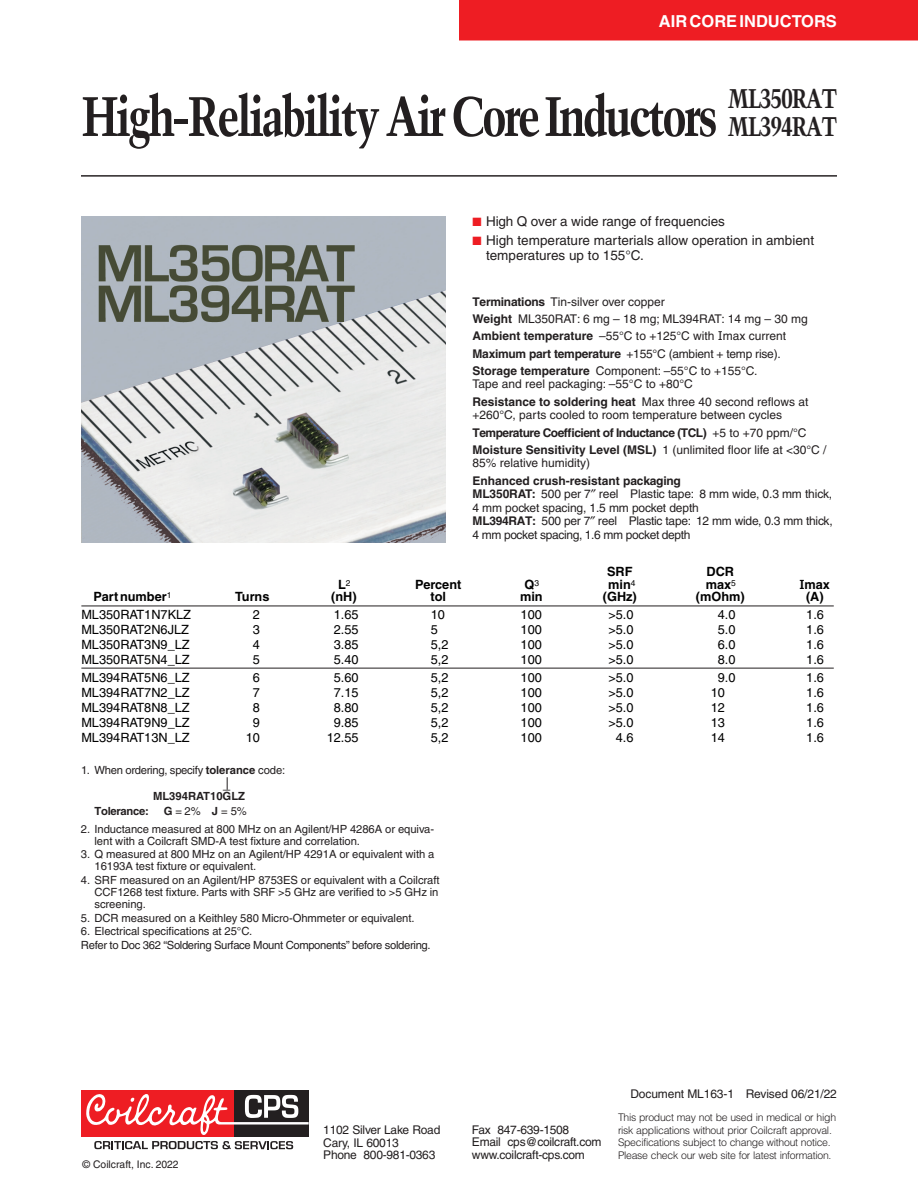
<style>
.page{position:relative;width:918px;height:1188px;background:#fff}
.page>*{position:absolute;margin:0;border:0;box-sizing:border-box;transform-origin:0 0}
.t1{font:700 condensed 55.5px "Trump Mediaeval";letter-spacing:-.05em;color:#231f20}
.t2{font:700 condensed 27px/28.5px "Trump Mediaeval";letter-spacing:-.05em;color:#231f20}
.t3{font:700 16.5px "Helvetica";color:#fff}
.t4{font:13.5px/15px "Helvetica";color:#231f20}
.t5{font:12.75px "Helvetica";color:#000}
.t6{font:700 12.75px "Helvetica";color:#000}
.t7{font:12px/17.2px "Helvetica";letter-spacing:-.01em;color:#231f20}
.t8{font:11.25px/12px "Helvetica";letter-spacing:-.005em;color:#231f20}
.t9{font:11.25px/14px "Helvetica";letter-spacing:-.03em;color:#231f20}
.t10{font:11.25px "Helvetica";letter-spacing:-.025em;color:#231f20}
.t11{font:700 11.25px "Helvetica";letter-spacing:-.01em;color:#231f20}
.t12{font:300 10.5px/12.5px "Helvetica";letter-spacing:-.03em;color:#231f20}
.t13{font:10.5px "Helvetica";color:#231f20}
.s1{color:#ee1d23}
.s2{font-weight:700}
.s3{font-family:"Verdana"}
.s4{font-family:"Glypha"}
.s5{font-family:"Part Number Code"}
</style>
<div class="page">
<div style="left:459px;top:0;width:459px;height:40px;background:#ee1d23"></div>
<div style="left:234px;top:1090px;width:75px;height:47px;background:#231f20"></div>
<div style="left:81px;top:1090px;width:153px;height:47px;background:#ee1d23"></div>
<svg style="left:86px;top:1094px;width:223px;height:41px"></svg>
<svg style="left:94px;top:1141px;width:199px;height:8px"></svg>
<hr style="left:81px;top:176px;width:756px;height:1px;background:#231f20">
<hr style="left:81px;top:606px;width:753px;height:1px;background:#231f20">
<hr style="left:81px;top:668px;width:753px;height:1px;background:#231f20">
<svg style="left:227px;top:777px;width:1px;height:13px"></svg>
<img style="left:81px;top:216px;width:365px;height:327px">
<h3 class="t3" style="left:659px;top:11px;width:180px">AIR CORE INDUCTORS</h3>
<h1 class="t1" style="left:82px;top:82px;width:638px">High-Reliability Air Core Inductors</h1>
<h2 class="t2" style="left:728px;top:84px;width:111px">ML350RAT<br>ML394RAT</h2>
<p class="t4" style="left:472px;top:214px;width:254px"><span class="s1">■</span> High Q over a wide range of frequencies</p>
<p class="t4" style="left:486px;top:233px;width:330px;text-indent:-14px"><span class="s1">■</span> High temperature marterials allow operation in ambient temperatures up to 155°C.</p>
<p class="t7" style="left:472px;top:293px;width:337px"><span class="s2">Terminations</span> Tin-silver over copper<br><span class="s2">Weight</span> ML350RAT: 6 mg – 18 mg; ML394RAT: 14 mg – 30 mg <span class="s2">Ambient temperature</span> –55°C to +125°C with <span class="s3">I</span>max current <span class="s2">Maximum part temperature</span> +155°C (ambient + temp rise).<br><span class="s2">Storage temperature</span> Component: –55°C to +155°C.</p>
<p class="t7" style="left:472px;top:376px;width:337px">Tape and reel packaging: –55°C to +80°C<br><span class="s2">Resistance to soldering heat</span> Max three 40 second reflows at</p>
<p class="t7" style="left:472px;top:406px;width:356px">+260°C, parts cooled to room temperature between cycles<br><span class="s2">Temperature Coefficient of Inductance (TCL)</span> +5 to +70 ppm/°C<br><span class="s2">Moisture Sensitivity Level (MSL)</span> 1 (unlimited floor life at &lt;30°C /</p>
<p class="t7" style="left:472px;top:454px;width:119px">85% relative humidity)</p>
<p class="t7" style="left:472px;top:474px;width:362px;line-height:13.5px"><span class="s2">Enhanced crush-resistant packaging<br>ML350RAT:</span> 500 per 7 reel Plastic tape: 8 mm wide, 0.3 mm thick, 4 mm pocket spacing, 1.5 mm pocket depth<br><span class="s2">ML394RAT:</span> 500 per 7 reel Plastic tape: 12 mm wide, 0.3 mm thick, 4 mm pocket spacing, 1.6 mm pocket depth</p>
<p class="t6" style="left:607px;top:564px;width:27px">SRF</p>
<p class="t6" style="left:707px;top:564px;width:29px">DCR</p>
<p class="t6" style="left:338px;top:576px;width:14px">L<sup>2</sup></p>
<p class="t6" style="left:415px;top:576px;width:48px">Percent</p>
<p class="t6" style="left:525px;top:576px;width:16px">Q<sup>3</sup></p>
<p class="t6" style="left:608px;top:576px;width:29px">min<sup>4</sup></p>
<p class="t6" style="left:706px;top:576px;width:32px">max<sup>5</sup></p>
<p class="t6" style="left:800px;top:576px;width:32px"><span class="s4">I</span>max</p>
<p class="t6" style="left:94px;top:589px;width:79px">Part number<sup>1</sup></p>
<p class="t6" style="left:235px;top:589px;width:36px">Turns</p>
<p class="t6" style="left:331px;top:589px;width:27px">(nH)</p>
<p class="t6" style="left:431px;top:589px;width:17px">tol</p>
<p class="t6" style="left:520px;top:589px;width:24px">min</p>
<p class="t6" style="left:603px;top:589px;width:35px">(GHz)</p>
<p class="t6" style="left:696px;top:589px;width:50px">(mOhm)</p>
<p class="t6" style="left:806px;top:589px;width:19px">(A)</p>
<p class="t5" style="left:81px;top:607px;width:111px">ML350RAT1N7KLZ</p>
<p class="t5" style="left:253px;top:607px;width:9px">2</p>
<p class="t5" style="left:334px;top:607px;width:26px">1.65</p>
<p class="t5" style="left:431px;top:607px;width:16px">10</p>
<p class="t5" style="left:521px;top:607px;width:23px">100</p>
<p class="t5" style="left:608px;top:607px;width:27px">&gt;5.0</p>
<p class="t5" style="left:718px;top:607px;width:19px">4.0</p>
<p class="t5" style="left:806px;top:607px;width:19px">1.6</p>
<p class="t5" style="left:81px;top:622px;width:109px">ML350RAT2N6JLZ</p>
<p class="t5" style="left:253px;top:622px;width:9px">3</p>
<p class="t5" style="left:334px;top:622px;width:26px">2.55</p>
<p class="t5" style="left:431px;top:622px;width:9px">5</p>
<p class="t5" style="left:521px;top:622px;width:23px">100</p>
<p class="t5" style="left:608px;top:622px;width:27px">&gt;5.0</p>
<p class="t5" style="left:718px;top:622px;width:19px">5.0</p>
<p class="t5" style="left:806px;top:622px;width:19px">1.6</p>
<p class="t5" style="left:81px;top:637px;width:110px">ML350RAT3N9_LZ</p>
<p class="t5" style="left:253px;top:637px;width:9px">4</p>
<p class="t5" style="left:334px;top:637px;width:26px">3.85</p>
<p class="t5" style="left:431px;top:637px;width:19px">5,2</p>
<p class="t5" style="left:521px;top:637px;width:23px">100</p>
<p class="t5" style="left:608px;top:637px;width:27px">&gt;5.0</p>
<p class="t5" style="left:718px;top:637px;width:19px">6.0</p>
<p class="t5" style="left:806px;top:637px;width:19px">1.6</p>
<p class="t5" style="left:81px;top:652px;width:110px">ML350RAT5N4_LZ</p>
<p class="t5" style="left:253px;top:652px;width:9px">5</p>
<p class="t5" style="left:334px;top:652px;width:26px">5.40</p>
<p class="t5" style="left:431px;top:652px;width:19px">5,2</p>
<p class="t5" style="left:521px;top:652px;width:23px">100</p>
<p class="t5" style="left:608px;top:652px;width:27px">&gt;5.0</p>
<p class="t5" style="left:718px;top:652px;width:19px">8.0</p>
<p class="t5" style="left:806px;top:652px;width:19px">1.6</p>
<p class="t5" style="left:81px;top:670px;width:110px">ML394RAT5N6_LZ</p>
<p class="t5" style="left:253px;top:670px;width:9px">6</p>
<p class="t5" style="left:334px;top:670px;width:26px">5.60</p>
<p class="t5" style="left:431px;top:670px;width:19px">5,2</p>
<p class="t5" style="left:521px;top:670px;width:23px">100</p>
<p class="t5" style="left:608px;top:670px;width:27px">&gt;5.0</p>
<p class="t5" style="left:718px;top:670px;width:19px">9.0</p>
<p class="t5" style="left:806px;top:670px;width:19px">1.6</p>
<p class="t5" style="left:81px;top:685px;width:110px">ML394RAT7N2_LZ</p>
<p class="t5" style="left:253px;top:685px;width:9px">7</p>
<p class="t5" style="left:334px;top:685px;width:26px">7.15</p>
<p class="t5" style="left:431px;top:685px;width:19px">5,2</p>
<p class="t5" style="left:521px;top:685px;width:23px">100</p>
<p class="t5" style="left:608px;top:685px;width:27px">&gt;5.0</p>
<p class="t5" style="left:711px;top:685px;width:16px">10</p>
<p class="t5" style="left:806px;top:685px;width:19px">1.6</p>
<p class="t5" style="left:81px;top:700px;width:110px">ML394RAT8N8_LZ</p>
<p class="t5" style="left:253px;top:700px;width:9px">8</p>
<p class="t5" style="left:334px;top:700px;width:26px">8.80</p>
<p class="t5" style="left:431px;top:700px;width:19px">5,2</p>
<p class="t5" style="left:521px;top:700px;width:23px">100</p>
<p class="t5" style="left:608px;top:700px;width:27px">&gt;5.0</p>
<p class="t5" style="left:711px;top:700px;width:16px">12</p>
<p class="t5" style="left:806px;top:700px;width:19px">1.6</p>
<p class="t5" style="left:81px;top:715px;width:110px">ML394RAT9N9_LZ</p>
<p class="t5" style="left:253px;top:715px;width:9px">9</p>
<p class="t5" style="left:334px;top:715px;width:26px">9.85</p>
<p class="t5" style="left:431px;top:715px;width:19px">5,2</p>
<p class="t5" style="left:521px;top:715px;width:23px">100</p>
<p class="t5" style="left:608px;top:715px;width:27px">&gt;5.0</p>
<p class="t5" style="left:711px;top:715px;width:16px">13</p>
<p class="t5" style="left:806px;top:715px;width:19px">1.6</p>
<p class="t5" style="left:81px;top:730px;width:110px">ML394RAT13N_LZ</p>
<p class="t5" style="left:246px;top:730px;width:16px">10</p>
<p class="t5" style="left:327px;top:730px;width:33px">12.55</p>
<p class="t5" style="left:431px;top:730px;width:19px">5,2</p>
<p class="t5" style="left:521px;top:730px;width:23px">100</p>
<p class="t5" style="left:616px;top:730px;width:19px">4.6</p>
<p class="t5" style="left:711px;top:730px;width:16px">14</p>
<p class="t5" style="left:806px;top:730px;width:19px">1.6</p>
<p class="t10" style="left:81px;top:764px;width:206px">1. When ordering, specify <span class="s2">tolerance</span> code:</p>
<p class="t11" style="left:153px;top:789px;width:94px">ML394RAT10<span class="s5">G</span>LZ</p>
<p class="t11" style="left:94px;top:804px;width:56px">Tolerance:</p>
<p class="t8" style="left:164px;top:805px;width:85px"><span class="s2">G</span>=2% <span class="s2">J</span> = 5%</p>
<p class="t8" style="left:94px;top:823px;width:341px;text-indent:-14px">2. Inductance measured at 800 MHz on an Agilent/HP 4286A or equiva&shy;lent with a Coilcraft SMD-A test fixture and correlation.</p>
<p class="t8" style="left:94px;top:848px;width:342px;text-indent:-14px">3. Q measured at 800 MHz on an Agilent/HP 4291A or equivalent with a<br>16193A test fixture or equivalent.</p>
<p class="t8" style="left:94px;top:874px;width:347px;text-align:justify;text-indent:-14px">4. SRF measured on an Agilent/HP 8753ES or equivalent with a Coilcraft CCF1268 test fixture. Parts with SRF &gt;5 GHz are verified to &gt;5 GHz in screening.</p>
<p class="t8" style="left:81px;top:912px;width:335px">5. DCR measured on a Keithley 580 Micro-Ohmmeter or equivalent.</p>
<p class="t9" style="left:81px;top:924px;width:351px">6. Electrical specifications at 25°C.<br>Refer to Doc 362 “Soldering Surface Mount Components” before soldering.</p>
<p class="t7" style="left:630px;top:1085px;width:208px">Document ML163-1 Revised 06/21/22</p>
<p class="t13" style="left:83px;top:1158px;width:98px">© Coilcraft, Inc. 2022</p>
<p class="t7" style="left:323px;top:1124px;width:119px;line-height:12.5px">1102 Silver Lake Road<br>Cary, IL 60013<br>Phone 800-981-0363</p>
<p class="t7" style="left:472px;top:1123px;width:131px;line-height:12.5px">Fax 847-639-1508<br>Email cps@coilcraft.com www.coilcraft-cps.com</p>
<p class="t12" style="left:618px;top:1111px;width:220px">This product may not be used in medical or high risk applications without prior Coilcraft approval.<br>Specifications subject to change without notice.<br>Please check our web site for latest information.</p>
</div>
